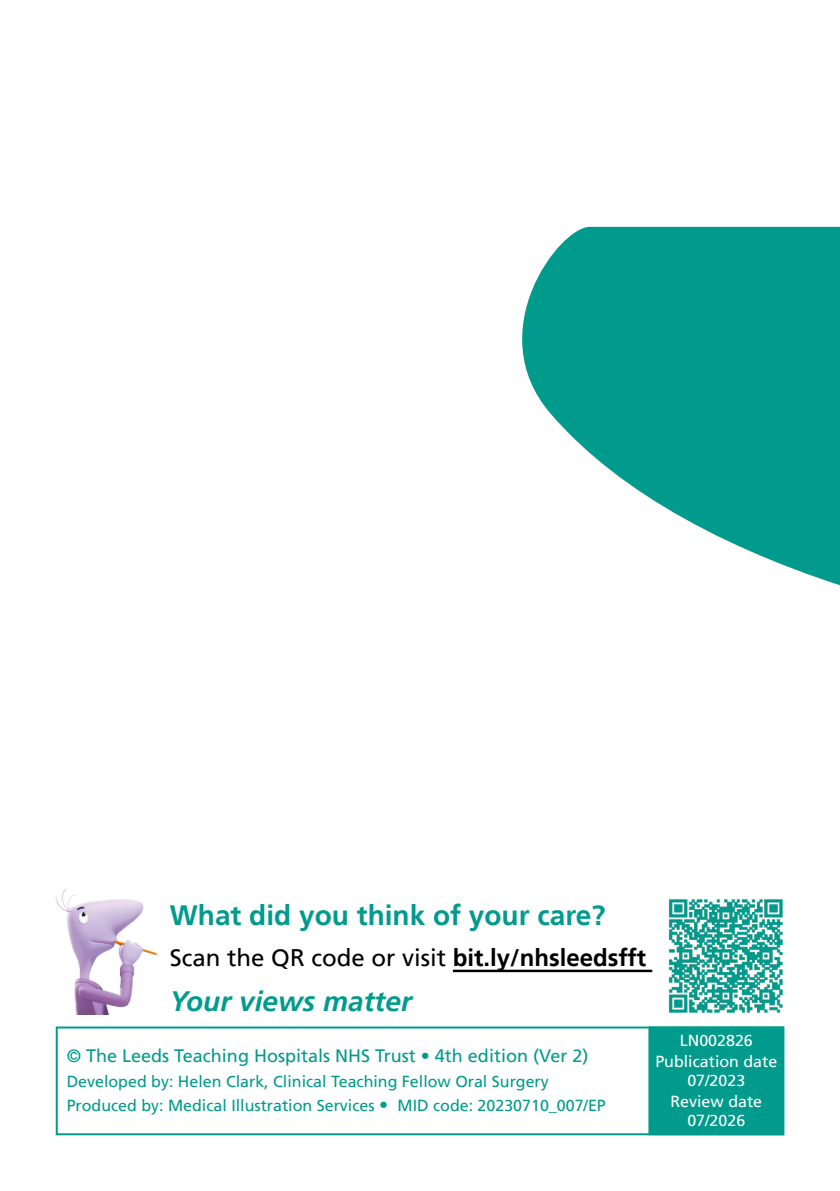
<style>
.page{position:relative;width:840px;height:1191px;background:#fff}
.page>*{position:absolute;margin:0;border:0;box-sizing:border-box;transform-origin:0 0}
.t1{font:700 28px "Frutiger LT";color:#009b8c}
.t2{font:italic 700 28px "Frutiger LT";color:#009b8c}
.t3{font:24px "Frutiger LT";color:#000}
.t4{font:18px "Frutiger LT";color:#009b8c}
.t5{font:16px/24.4px "Frutiger LT";color:#009b8c}
.t6{font:16px/20px "Frutiger LT";color:#fff;text-align:center}
.s1{font-weight:700}
.s2{font-size:18px}
</style>
<div class="page">
<svg style="left:522px;top:227px;width:317px;height:358px;fill:#009b8c"></svg>
<div style="left:56px;top:1026px;width:727px;height:109px;border:2px solid #009b8c"></div>
<div style="left:648px;top:1026px;width:135px;height:109px;background:#009b8c;border:2px solid #009b8c"></div>
<img style="left:55px;top:889px;width:103px;height:125px">
<hr style="left:452px;top:969px;width:200px;height:3px;background:#000">
<img style="left:668px;top:899px;width:115px;height:114px">
<h1 class="t1" style="left:170px;top:898px;width:437px">What did you think of your care?</h1>
<h2 class="t3" style="left:170px;top:943px;width:477px">Scan the QR code or visit <span class="s1">bit.ly/nhsleedsfft</span></h2>
<h1 class="t2" style="left:170px;top:984px;width:243px">Your views matter</h1>
<p class="t4" style="left:67px;top:1045px;width:523px">© The Leeds Teaching Hospitals NHS Trust • 4th edition (Ver 2)</p>
<p class="t5" style="left:67px;top:1069px;width:540px">Developed by: Helen Clark, Clinical Teaching Fellow Oral Surgery<br>Produced by: Medical Illustration Services <span class="s2">•</span> MID code: 20230710_007/EP</p>
<p class="t6" style="left:655px;top:1030px;width:123px">LN002826<br>Publication date<br>07/2023<br>Review date<br>07/2026</p>
</div>
